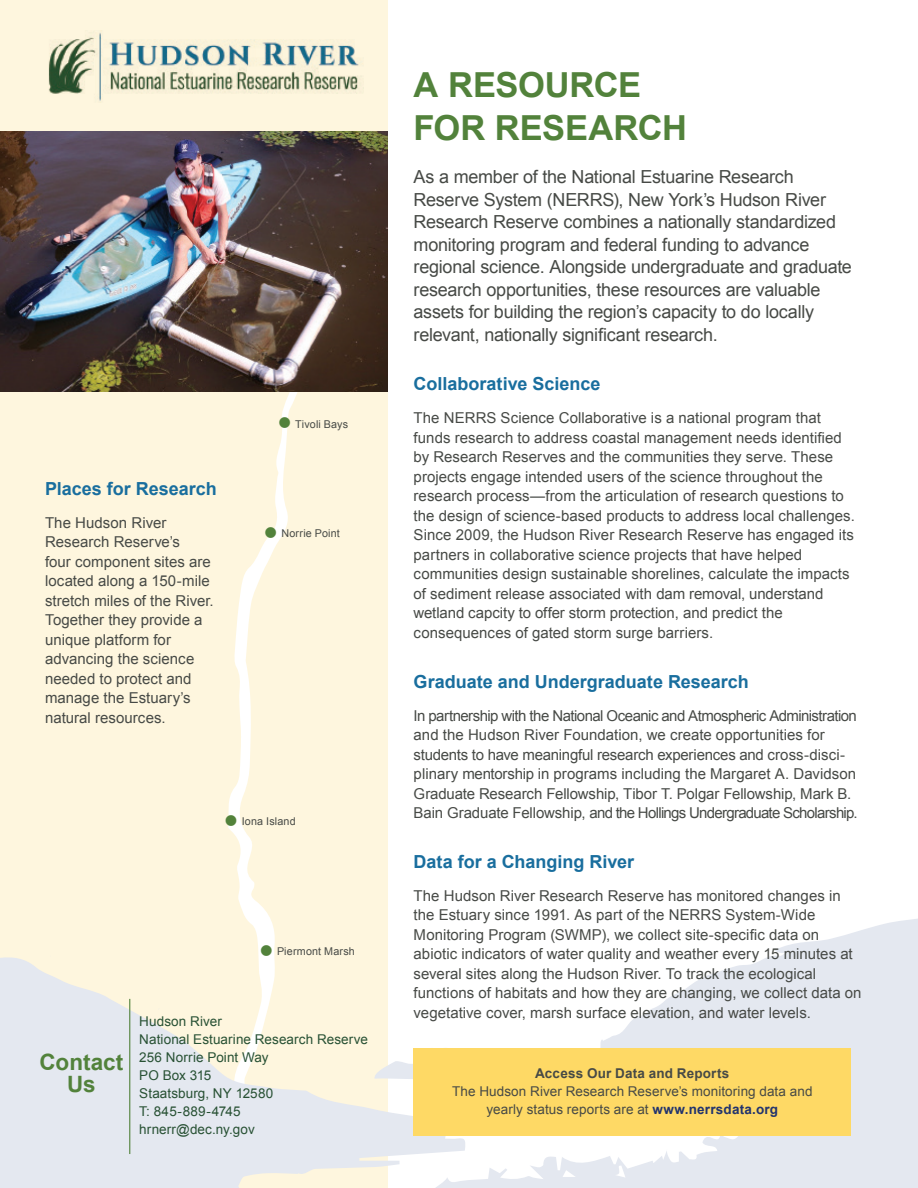
<style>
.page{position:relative;width:918px;height:1188px;background:#fff}
.page>*{position:absolute;margin:0;border:0;box-sizing:border-box;transform-origin:0 0}
.NERRA_Subhead1{font:700 34.5px/43.5px "Arial";letter-spacing:-.01em;color:#52823b}
.NERRA_Body{font:700 22.5px/22.5px "Arial";color:#52823b;text-align:center}
.NERRA_Subhead_1{font:18px/22.5px "Arial";letter-spacing:-.015em;color:#474a46}
.NERRA_Subhead_1-2{font:700 18px "Arial";color:#196e9e}
.NERRA_Body-2{font:15px/19.5px "Arial";color:#474a46}
.NERRA_Body-3{font:13.5px/18px "Arial";letter-spacing:.005em;color:#285134}
.NERRA_Body-4{font:13.5px/18px "Arial";letter-spacing:.005em;color:#474a46;text-align:center}
.NERRA_Subhead_1-3{font:700 13.5px "Arial";letter-spacing:.015em;color:#474a46}
.t1{font:10.8px "Arial";letter-spacing:.015em;color:#474a46}
.s1{font-size:43.05px;color:#52823b}
.s2{font-weight:700;color:#22346e}
</style>
<div class="page">
<div style="left:0;top:0;width:387px;height:1188px;background:#fef6de"></div>
<svg style="left:153px;top:391px;width:175px;height:566px"></svg>
<svg style="left:466px;top:1116px;width:452px;height:72px;fill:#e4e8f0"></svg>
<svg style="left:0;top:957px;width:466px;height:231px;fill:#e4e8f0"></svg>
<svg style="left:374px;top:918px;width:544px;height:198px"></svg>
<img style="left:48px;top:30px;width:316px;height:73px">
<img style="left:0;top:132px;width:387px;height:259px">
<div style="left:414px;top:1048px;width:437px;height:88px;background:#fed965"></div>
<hr style="left:129px;top:999px;width:1px;height:155px;background:#52823b">
<p class="NERRA_Subhead_1-2" style="left:45px;top:477px;width:173px">Places for Research</p>
<p class="NERRA_Body-2" style="left:45px;top:513px;width:170px">The Hudson River<br>Research Reserve’s<br>four component sites are located along a 150-mile stretch miles of the River.<br>Together they provide a unique platform for advancing the science needed to protect and manage the Estuary’s natural resources.</p>
<p class="t1" style="left:277px;top:417px;width:73px"><span class="s1">•</span> Tivoli Bays</p>
<p class="t1" style="left:263px;top:526px;width:78px"><span class="s1">•</span> Norrie Point</p>
<p class="t1" style="left:224px;top:814px;width:74px"><span class="s1">•</span> Iona Island</p>
<p class="t1" style="left:259px;top:944px;width:98px"><span class="s1">•</span> Piermont Marsh</p>
<p class="NERRA_Body" style="left:40px;top:1051px;width:85px">Contact<br>Us</p>
<p class="NERRA_Body-3" style="left:139px;top:1012px;width:230px">Hudson River<br>National Estuarine Research Reserve<br>256 Norrie Point Way<br>PO Box 315<br>Staatsburg, NY 12580<br>T: 845-889-4745<br>hrnerr@dec.ny.gov</p>
<p class="NERRA_Subhead1" style="left:414px;top:64px;width:275px">A RESOURCE<br>FOR RESEARCH</p>
<p class="NERRA_Subhead_1" style="left:414px;top:166px;width:440px">As a member of the National Estuarine Research Reserve System (NERRS), New York’s Hudson River Research Reserve combines a nationally standardized monitoring program and federal funding to advance regional science. Alongside undergraduate and graduate research opportunities, these resources are valuable assets for building the region’s capacity to do locally relevant, nationally significant research.</p>
<p class="NERRA_Subhead_1-2" style="left:414px;top:372px;width:188px">Collaborative Science</p>
<p class="NERRA_Body-2" style="left:414px;top:408px;width:443px">The NERRS Science Collaborative is a national program that funds research to address coastal management needs identified by Research Reserves and the communities they serve. These projects engage intended users of the science throughout the research process—from the articulation of research questions to the design of science-based products to address local challenges.<br>Since 2009, the Hudson River Research Reserve has engaged its partners in collaborative science projects that have helped communities design sustainable shorelines, calculate the impacts of sediment release associated with dam removal, understand wetland capcity to offer storm protection, and predict the consequences of gated storm surge barriers.</p>
<p class="NERRA_Subhead_1-2" style="left:414px;top:669px;width:337px">Graduate and Undergraduate Research</p>
<p class="NERRA_Body-2" style="left:414px;top:706px;width:446px">In partnership with the National Oceanic and Atmospheric Administration and the Hudson River Foundation, we create opportunities for students to have meaningful research experiences and cross-disci&shy;plinary mentorship in programs including the Margaret A. Davidson Graduate Research Fellowship, Tibor T. Polgar Fellowship, Mark B.<br>Bain Graduate Fellowship, and the Hollings Undergraduate Scholarship.</p>
<p class="NERRA_Subhead_1-2" style="left:414px;top:850px;width:222px">Data for a Changing River</p>
<p class="NERRA_Body-2" style="left:414px;top:886px;width:450px">The Hudson River Research Reserve has monitored changes in the Estuary since 1991. As part of the NERRS System-Wide Monitoring Program (SWMP), we collect site-specific data on abiotic indicators of water quality and weather every 15 minutes at several sites along the Hudson River. To track the ecological functions of habitats and how they are changing, we collect data on vegetative cover, marsh surface elevation, and water levels.</p>
<p class="NERRA_Subhead_1-3" style="left:535px;top:1064px;width:196px">Access Our Data and Reports</p>
<p class="NERRA_Body-4" style="left:452px;top:1082px;width:362px">The Hudson River Research Reserve’s monitoring data and yearly status reports are at <span class="s2">www.nerrsdata.org</span></p>
</div>
